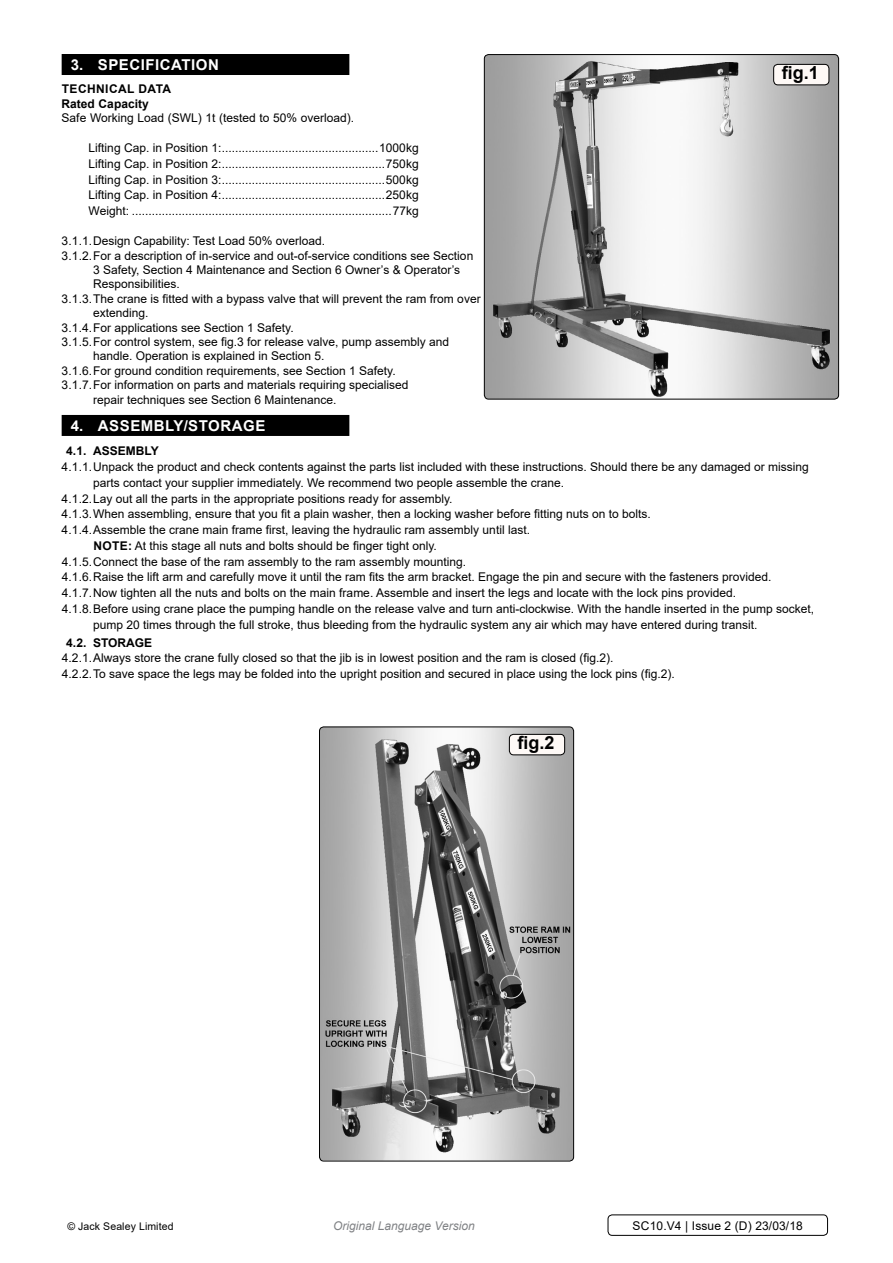
<style>
.page{position:relative;width:893px;height:1263px;background:#fff}
.page>*{position:absolute;margin:0;border:0;box-sizing:border-box;transform-origin:0 0}
.t1{font:700 18px "Arial";color:#000}
.t2{font:700 15px "Arial";color:#fff}
.t3{font:12px/15.8px "Arial";color:#000;text-align:justify}
.t4{font:700 12px/14.4px "Arial";color:#000}
.t5{font:italic 12px "Arial";color:#808285}
.t6{font:10.5px "Arial";letter-spacing:.01em;color:#000}
.s1{font-weight:700}
</style>
<div class="page">
<div style="left:62px;top:54px;width:287px;height:21px;background:#000"></div>
<div style="left:62px;top:415px;width:287px;height:21px;background:#000"></div>
<img style="left:484px;top:55px;width:355px;height:344px">
<div style="left:484px;top:54px;width:355px;height:345px;border:1px solid #000;border-radius:4px"></div>
<img style="left:319px;top:728px;width:255px;height:432px">
<div style="left:319px;top:726px;width:255px;height:435px;border:1px solid #000;border-radius:4px"></div>
<div style="left:509px;top:734px;width:56px;height:21px;background:#fef9f6;border-radius:4px"></div>
<div style="left:509px;top:734px;width:56px;height:21px;border:1px solid #000;border-radius:4px"></div>
<div style="left:774px;top:64px;width:55px;height:21px;background:#fef9f6;border-radius:4px"></div>
<div style="left:773px;top:64px;width:56px;height:21px;border:1px solid #000;border-radius:4px"></div>
<div style="left:608px;top:1214px;width:220px;height:22px;border:1px solid #000;border-radius:4px"></div>
<p class="t2" style="left:71px;top:54px;width:38px">3. SPECIFICATION</p>
<p class="t4" style="left:62px;top:82px;width:17px">TECHNICAL</p>
<h1 class="t1" style="left:782px;top:60px;width:39px">FIG.1</h1>
<p class="t4" style="left:62px;top:82px;width:95px;text-indent:77px">DATA<br>RATED CAPACITY</p>
<p class="t3" style="left:62px;top:110px;width:294px">Safe Working Load (SWL) 1t (tested to 50% overload).</p>
<p class="t3" style="left:89px;top:140px;width:331px">Lifting Cap. in Position 1:...............................................1000kg Lifting Cap. in Position 2:.................................................750kg Lifting Cap. in Position 3:.................................................500kg Lifting Cap. in Position 4:.................................................250kg Weight: ..............................................................................77kg</p>
<p class="t3" style="left:62px;top:233px;width:265px">3.1.1.Design Capability: Test Load 50% overload.</p>
<p class="t3" style="left:62px;top:247px;width:413px">3.1.2.For a description of in-service and out-of-service conditions see Section</p>
<p class="t3" style="left:93px;top:262px;width:369px">3 Safety, Section 4 Maintenance and Section 6 Owner’s &amp; Operator’s</p>
<p class="t3" style="left:93px;top:276px;width:88px">Responsibilities.</p>
<p class="t3" style="left:62px;top:291px;width:420px">3.1.3.The crane is fitted with a bypass valve that will prevent the ram from over</p>
<p class="t3" style="left:93px;top:305px;width:57px">extending.</p>
<p class="t3" style="left:62px;top:319px;width:234px">3.1.4.For applications see Section 1 Safety.</p>
<p class="t3" style="left:62px;top:334px;width:389px">3.1.5.For control system, see fig.3 for release valve, pump assembly and</p>
<p class="t3" style="left:93px;top:348px;width:233px">handle. Operation is explained in Section 5.</p>
<p class="t3" style="left:62px;top:363px;width:336px">3.1.6.For ground condition requirements, see Section 1 Safety.</p>
<p class="t3" style="left:62px;top:377px;width:348px">3.1.7.For information on parts and materials requiring specialised</p>
<p class="t3" style="left:93px;top:391px;width:245px">repair techniques see Section 6 Maintenance.</p>
<p class="t2" style="left:71px;top:415px;width:50px">4. ASSEM</p>
<p class="t2" style="left:154px;top:415px;width:57px">BLY/STORAGE</p>
<p class="t4" style="left:66px;top:444px;width:94px">4.1. ASSEMBLY</p>
<p class="t3" style="left:62px;top:459px;width:749px">4.1.1.Unpack the product and check contents against the parts list included with these instructions. Should there be any damaged or missing</p>
<p class="t3" style="left:93px;top:475px;width:473px">parts contact your supplier immediately. We recommend two people assemble the crane.</p>
<p class="t3" style="left:62px;top:490px;width:392px">4.1.2. Lay out all the parts in the appropriate positions ready for assembly.</p>
<p class="t3" style="left:62px;top:506px;width:591px">4.1.3.When assembling, ensure that you fit a plain washer, then a locking washer before fitting nuts on to bolts.</p>
<p class="t3" style="left:62px;top:522px;width:470px">4.1.4.Assemble the crane main frame first, leaving the hydraulic ram assembly until last.</p>
<p class="t4" style="left:93px;top:539px;width:19px">NOTE</p>
<p class="t3" style="left:128px;top:538px;width:310px"><span class="s1">:</span> At this stage all nuts and bolts should be finger tight only.</p>
<p class="t3" style="left:62px;top:553px;width:406px">4.1.5.Connect the base of the ram assembly to the ram assembly mounting.</p>
<p class="t3" style="left:62px;top:569px;width:711px">4.1.6.Raise the lift arm and carefully move it until the ram fits the arm bracket. Engage the pin and secure with the fasteners provided.</p>
<p class="t3" style="left:62px;top:585px;width:676px">4.1.7. Now tighten all the nuts and bolts on the main frame. Assemble and insert the legs and locate with the lock pins provided.</p>
<p class="t3" style="left:62px;top:601px;width:754px">4.1.8.Before using crane place the pumping handle on the release valve and turn anti-clockwise. With the handle inserted in the pump socket,</p>
<p class="t3" style="left:93px;top:616px;width:666px">pump 20 times through the full stroke, thus bleeding from the hydraulic system any air which may have entered during transit.</p>
<p class="t4" style="left:66px;top:635px;width:88px">4.2. STORAGE</p>
<p class="t3" style="left:62px;top:650px;width:615px">4.2.1.Always store the crane fully closed so that the jib is in lowest position and the ram is closed (fig.2).<br>4.2.2.To save space the legs may be folded into the upright position and secured in place using the lock pins (fig.2).</p>
<h1 class="t1" style="left:517px;top:730px;width:39px">FIG.2</h1>
<p class="t6" style="left:67px;top:1219px;width:108px">© Jack Sealey Limited</p>
<p class="t5" style="left:333px;top:1218px;width:143px">Original Language Version</p>
<p class="t3" style="left:633px;top:1217px;width:172px">SC10.V4 | Issue 2 (D) 23/03/18</p>
</div>
